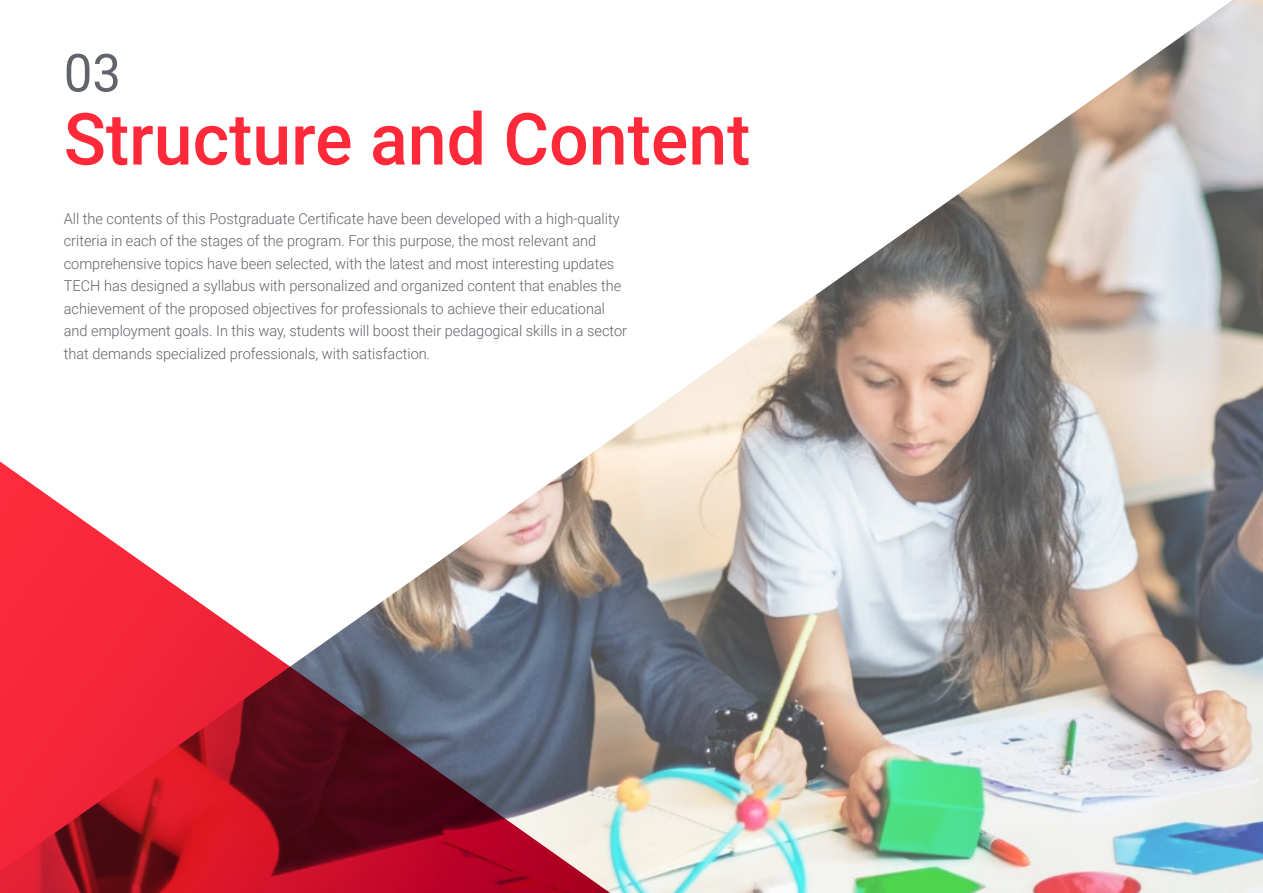
<style>
.page{position:relative;width:1263px;height:893px;background:#fff}
.page>*{position:absolute;margin:0;border:0;box-sizing:border-box;transform-origin:0 0}
.t1{font:500 72px "Roboto";color:#ff293a}
.t2{font:52.5px "Roboto";color:#61646a}
.t3{font:300 15px/22.5px "Roboto";color:#61646a}
</style>
<div class="page">
<img style="left:602px;top:0;width:661px;height:893px">
<svg style="left:0;top:446px;width:640px;height:447px"></svg>
<h2 class="t2" style="left:64px;top:36px;width:59px">03</h2>
<h1 class="t1" style="left:64px;top:89px;width:688px">Structure and Content</h1>
<p class="t3" style="left:64px;top:207px;width:565px">All the contents of this Postgraduate Certificate have been developed with a high-quality criteria in each of the stages of the program. For this purpose, the most relevant and comprehensive topics have been selected, with the latest and most interesting updates TECH has designed a syllabus with personalized and organized content that enables the achievement of the proposed objectives for professionals to achieve their educational and employment goals. In this way, students will boost their pedagogical skills in a sector that demands specialized professionals, with satisfaction.</p>
</div>
